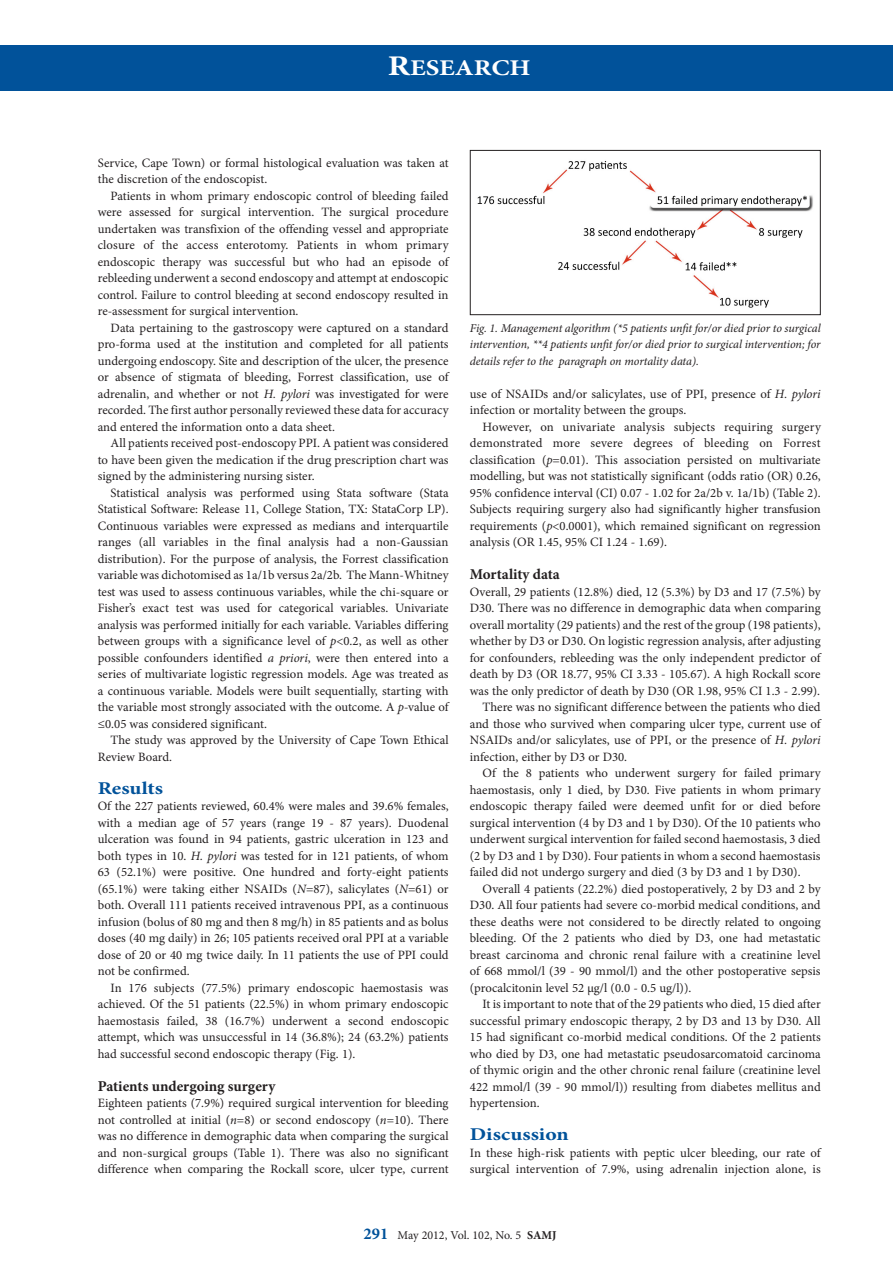
<style>
.page{position:relative;width:893px;height:1263px;background:#fff}
.page>*{position:absolute;margin:0;border:0;box-sizing:border-box;transform-origin:0 0}
.t1{font:700 22.5px "Minion Pro";color:#fff;scale:1.2 1}
.B_HEAD_BLUE{font:700 18px "Minion Pro";color:#01529a;scale:1.2 1}
.C_HEAD{font:700 15px "Minion Pro";color:#231f20}
.BODY_TEXT_INDENT{font:12.75px/16.5px "Minion Pro";color:#231f20;text-align:justify}
.BODY_TEXT_1ST_PARAGR{font:12.75px/16.5px "Minion Pro";color:#231f20;text-align:justify}
.CAPTIONS{font:italic 12px/16.5px "Minion Pro";letter-spacing:-.01em;color:#231f20;text-align:justify}
.t2{font:12px "Minion Pro";letter-spacing:-.005em;color:#231f20}
.s1{font-size:28.5px}
.s2{font-style:italic}
.s3{font-weight:700;font-size:16.5px;color:#01529a}
.s4{font-weight:700}
</style>
<div class="page">
<div style="left:0;top:45px;width:893px;height:45px;background:#01529a"></div>
<img style="left:477px;top:161px;width:336px;height:147px">
<div style="left:470px;top:150px;width:351px;height:165px;border:1px solid #231f20"></div>
<p class="t1" style="left:388px;top:52px;width:121px"><span class="s1">R</span>ESEARCH</p>
<p class="BODY_TEXT_INDENT" style="left:98px;top:154px;width:352px">Service, Cape Town) or formal histological evaluation was taken at the discretion of the endoscopist.</p>
<p class="BODY_TEXT_INDENT" style="left:98px;top:187px;width:352px;text-indent:13px">Patients in whom primary endoscopic control of bleeding failed were assessed for surgical intervention. The surgical procedure undertaken was transfixion of the offending vessel and appropriate closure of the access enterotomy. Patients in whom primary endoscopic therapy was successful but who had an episode of rebleeding underwent a second endoscopy and attempt at endoscopic control. Failure to control bleeding at second endoscopy resulted in re-assessment for surgical intervention.</p>
<p class="BODY_TEXT_INDENT" style="left:98px;top:319px;width:352px;text-indent:13px">Data pertaining to the gastroscopy were captured on a standard pro-forma used at the institution and completed for all patients undergoing endoscopy. Site and description of the ulcer, the presence or absence of stigmata of bleeding, Forrest classification, use of adrenalin, and whether or not <span class="s2">H. pylori</span> was investigated for were recorded. The first author personally reviewed these data for accuracy and entered the information onto a data sheet.</p>
<p class="BODY_TEXT_INDENT" style="left:98px;top:435px;width:352px;text-indent:13px">All patients received post-endoscopy PPI. A patient was considered to have been given the medication if the drug prescription chart was signed by the administering nursing sister.</p>
<p class="BODY_TEXT_INDENT" style="left:98px;top:484px;width:352px;text-indent:13px">Statistical analysis was performed using Stata software (Stata Statistical Software: Release 11, College Station, TX: StataCorp LP).<br>Continuous variables were expressed as medians and interquartile ranges (all variables in the final analysis had a non-Gaussian distribution). For the purpose of analysis, the Forrest classification variable was dichotomised as 1a/1b versus 2a/2b. The Mann-Whitney test was used to assess continuous variables, while the chi-square or Fisher’s exact test was used for categorical variables. Univariate analysis was performed initially for each variable. Variables differing between groups with a significance level of <span class="s2">p</span>&lt;0.2, as well as other possible confounders identified <span class="s2">a priori</span>, were then entered into a series of multivariate logistic regression models. Age was treated as a continuous variable. Models were built sequentially, starting with the variable most strongly associated with the outcome. A <span class="s2">p-</span>value of ≤0.05 was considered significant.</p>
<p class="BODY_TEXT_INDENT" style="left:98px;top:732px;width:352px;text-indent:13px">The study was approved by the University of Cape Town Ethical<br>Review Board.</p>
<p class="B_HEAD_BLUE" style="left:98px;top:775px;width:56px">Results</p>
<p class="BODY_TEXT_1ST_PARAGR" style="left:98px;top:798px;width:352px">Of the 227 patients reviewed, 60.4% were males and 39.6% females, with a median age of 57 years (range 19 - 87 years). Duodenal ulceration was found in 94 patients, gastric ulceration in 123 and both types in 10. <span class="s2">H. pylori</span> was tested for in 121 patients, of whom 63 (52.1%) were positive. One hundred and forty-eight patients (65.1%) were taking either NSAIDs (<span class="s2">N</span>=87), salicylates (<span class="s2">N</span>=61) or both. Overall 111 patients received intravenous PPI, as a continuous infusion (bolus of 80 mg and then 8 mg/h) in 85 patients and as bolus doses (40 mg daily) in 26; 105 patients received oral PPI at a variable dose of 20 or 40 mg twice daily. In 11 patients the use of PPI could not be confirmed.</p>
<p class="BODY_TEXT_INDENT" style="left:98px;top:979px;width:352px;text-indent:13px">In 176 subjects (77.5%) primary endoscopic haemostasis was achieved. Of the 51 patients (22.5%) in whom primary endoscopic haemostasis failed, 38 (16.7%) underwent a second endoscopic attempt, which was unsuccessful in 14 (36.8%); 24 (63.2%) patients had successful second endoscopic therapy (Fig. 1).</p>
<p class="C_HEAD" style="left:98px;top:1075px;width:179px">Patients undergoing surgery</p>
<p class="BODY_TEXT_1ST_PARAGR" style="left:98px;top:1095px;width:352px">Eighteen patients (7.9%) required surgical intervention for bleeding not controlled at initial (<span class="s2">n</span>=8) or second endoscopy (<span class="s2">n</span>=10). There was no difference in demographic data when comparing the surgical and non-surgical groups (Table 1). There was also no significant difference when comparing the Rockall score, ulcer type, current</p>
<p class="CAPTIONS" style="left:470px;top:319px;width:352px">Fig. 1. Management algorithm (*5 patients unfit for/or died prior to surgical intervention, **4 patients unfit for/or died prior to surgical intervention; for details refer to the paragraph on mortality data).</p>
<p class="BODY_TEXT_1ST_PARAGR" style="left:470px;top:385px;width:352px">use of NSAIDs and/or salicylates, use of PPI, presence of <span class="s2">H. pylori </span>infection or mortality between the groups.</p>
<p class="BODY_TEXT_INDENT" style="left:470px;top:418px;width:352px;text-indent:13px">However, on univariate analysis subjects requiring surgery demonstrated more severe degrees of bleeding on Forrest classification (<span class="s2">p</span>=0.01). This association persisted on multivariate modelling, but was not statistically significant (odds ratio (OR) 0.26, 95% confidence interval (CI) 0.07 - 1.02 for 2a/2b v. 1a/1b) (Table 2).<br>Subjects requiring surgery also had significantly higher transfusion requirements (<span class="s2">p</span>&lt;0.0001), which remained significant on regression analysis (OR 1.45, 95% CI 1.24 - 1.69).</p>
<p class="C_HEAD" style="left:470px;top:564px;width:92px">Mortality data</p>
<p class="BODY_TEXT_1ST_PARAGR" style="left:470px;top:583px;width:352px">Overall, 29 patients (12.8%) died, 12 (5.3%) by D3 and 17 (7.5%) by D30. There was no difference in demographic data when comparing overall mortality (29 patients) and the rest of the group (198 patients), whether by D3 or D30. On logistic regression analysis, after adjusting for confounders, rebleeding was the only independent predictor of death by D3 (OR 18.77, 95% CI 3.33 - 105.67). A high Rockall score was the only predictor of death by D30 (OR 1.98, 95% CI 1.3 - 2.99).</p>
<p class="BODY_TEXT_INDENT" style="left:470px;top:699px;width:352px;text-indent:13px">There was no significant difference between the patients who died and those who survived when comparing ulcer type, current use of NSAIDs and/or salicylates, use of PPI, or the presence of <span class="s2">H. pylori </span>infection, either by D3 or D30.</p>
<p class="BODY_TEXT_INDENT" style="left:470px;top:765px;width:352px;text-indent:13px">Of the 8 patients who underwent surgery for failed primary haemostasis, only 1 died, by D30. Five patients in whom primary endoscopic therapy failed were deemed unfit for or died before surgical intervention (4 by D3 and 1 by D30). Of the 10 patients who underwent surgical intervention for failed second haemostasis, 3 died (2 by D3 and 1 by D30). Four patients in whom a second haemostasis failed did not undergo surgery and died (3 by D3 and 1 by D30).</p>
<p class="BODY_TEXT_INDENT" style="left:470px;top:880px;width:352px;text-indent:13px">Overall 4 patients (22.2%) died postoperatively, 2 by D3 and 2 by D30. All four patients had severe co-morbid medical conditions, and these deaths were not considered to be directly related to ongoing bleeding. Of the 2 patients who died by D3, one had metastatic breast carcinoma and chronic renal failure with a creatinine level of 668 mmol/l (39 - 90 mmol/l) and the other postoperative sepsis (procalcitonin level 52 µg/l (0.0 - 0.5 ug/l)).</p>
<p class="BODY_TEXT_INDENT" style="left:470px;top:996px;width:352px;text-indent:13px">It is important to note that of the 29 patients who died, 15 died after successful primary endoscopic therapy, 2 by D3 and 13 by D30. All 15 had significant co-morbid medical conditions. Of the 2 patients who died by D3, one had metastatic pseudosarcomatoid carcinoma of thymic origin and the other chronic renal failure (creatinine level 422 mmol/l (39 - 90 mmol/l)) resulting from diabetes mellitus and hypertension.</p>
<p class="B_HEAD_BLUE" style="left:470px;top:1122px;width:84px">Discussion</p>
<p class="BODY_TEXT_1ST_PARAGR" style="left:470px;top:1144px;width:352px">In these high-risk patients with peptic ulcer bleeding, our rate of surgical intervention of 7.9%, using adrenalin injection alone, is</p>
<p class="t2" style="left:364px;top:1227px;width:195px"><span class="s3">291</span> May 2012, Vol. 102, No. 5 <span class="s4">SAMJ</span></p>
</div>
